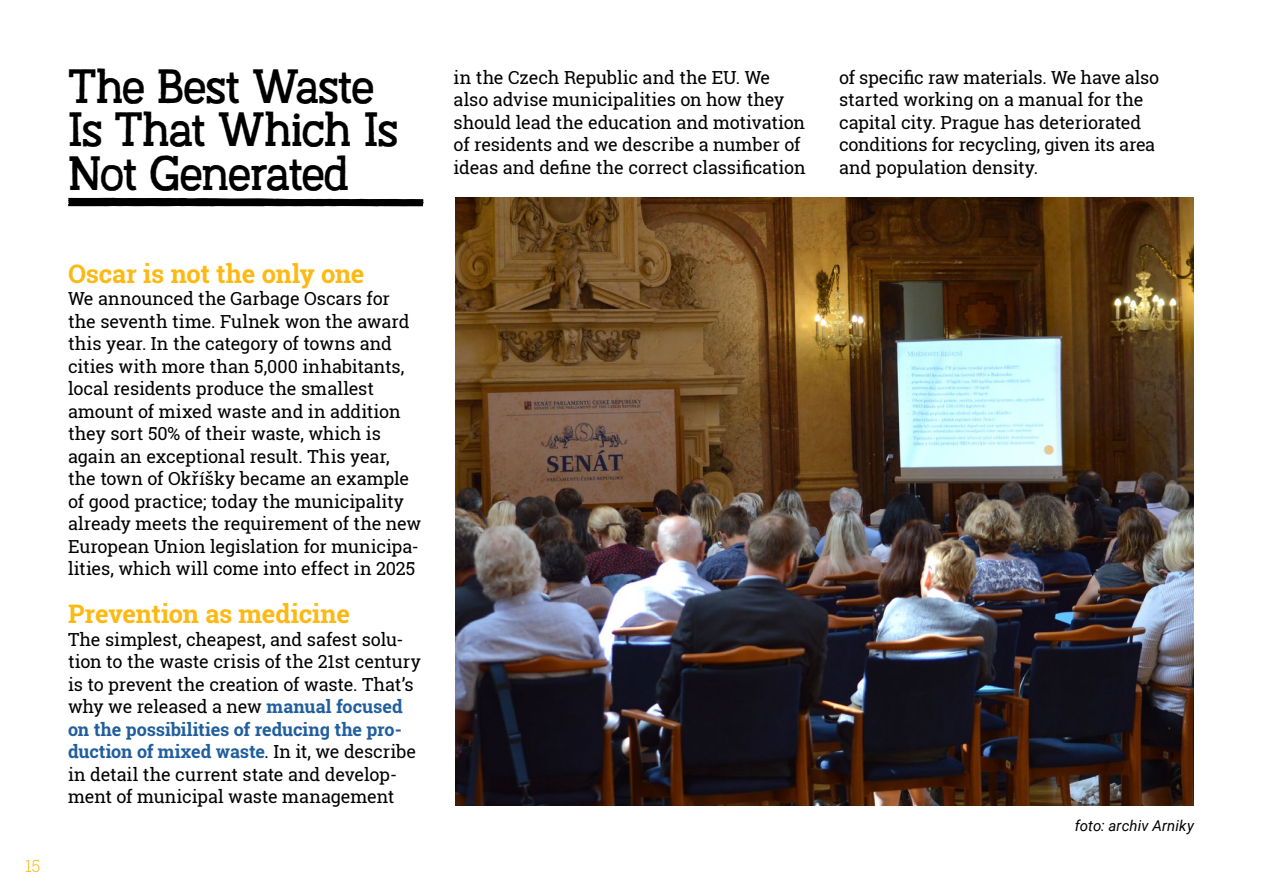
<style>
.page{position:relative;width:1263px;height:893px;background:#fff}
.page>*{position:absolute;margin:0;border:0;box-sizing:border-box;transform-origin:0 0}
.t1{font:45px/43.5px "Austral Slab Rough";letter-spacing:-.02em;color:#000}
.t2{font:700 25.5px "Roboto Slab";letter-spacing:-.01em;color:#fdb913}
.t3{font:18px/22.5px "Roboto Slab";letter-spacing:-.01em;color:#000}
.t4{font:300 16.5px "Roboto Slab";color:#fdb913}
.t5{font:italic 15px "Roboto";letter-spacing:.01em;color:#000}
.s1{font-weight:700;color:#215e9e}
</style>
<div class="page">
<svg style="left:68px;top:198px;width:356px;height:8px;background:#101010"></svg>
<img style="left:455px;top:198px;width:739px;height:608px">
<h1 class="t1" style="left:68px;top:61px;width:331px">The Best Waste<br>Is That Which Is<br>Not Generated</h1>
<p class="t4" style="left:25px;top:855px;width:17px">15</p>
<h2 class="t2" style="left:68px;top:256px;width:298px">Oscar is not the only one</h2>
<p class="t3" style="left:68px;top:287px;width:355px">We announced the Garbage Oscars for the seventh time. Fulnek won the award this year. In the category of towns and cities with more than 5,000 inhabitants, local residents produce the smallest amount of mixed waste and in addition they sort 50% of their waste, which is again an exceptional result. This year, the town of Okříšky became an example of good practice; today the municipality already meets the requirement of the new European Union legislation for municipa&shy;lities, which will come into effect in 2025</p>
<h2 class="t2" style="left:68px;top:596px;width:283px">Prevention as medicine</h2>
<p class="t3" style="left:68px;top:628px;width:354px">The simplest, cheapest, and safest solu&shy;tion to the waste crisis of the 21st century is to prevent the creation of waste. That’s why we released a new <span class="s1">manual focused on the possibilities of reducing the pro&shy;duction of mixed waste</span>. In it, we describe in detail the current state and develop&shy;ment of municipal waste management</p>
<p class="t3" style="left:454px;top:66px;width:354px">in the Czech Republic and the EU. We also advise municipalities on how they should lead the education and motivation of residents and we describe a number of ideas and define the correct classification</p>
<p class="t3" style="left:839px;top:66px;width:322px">of specific raw materials. We have also started working on a manual for the capital city. Prague has deteriorated conditions for recycling, given its area and population density.</p>
<p class="t5" style="left:1075px;top:815px;width:121px">foto: archiv Arniky</p>
</div>
